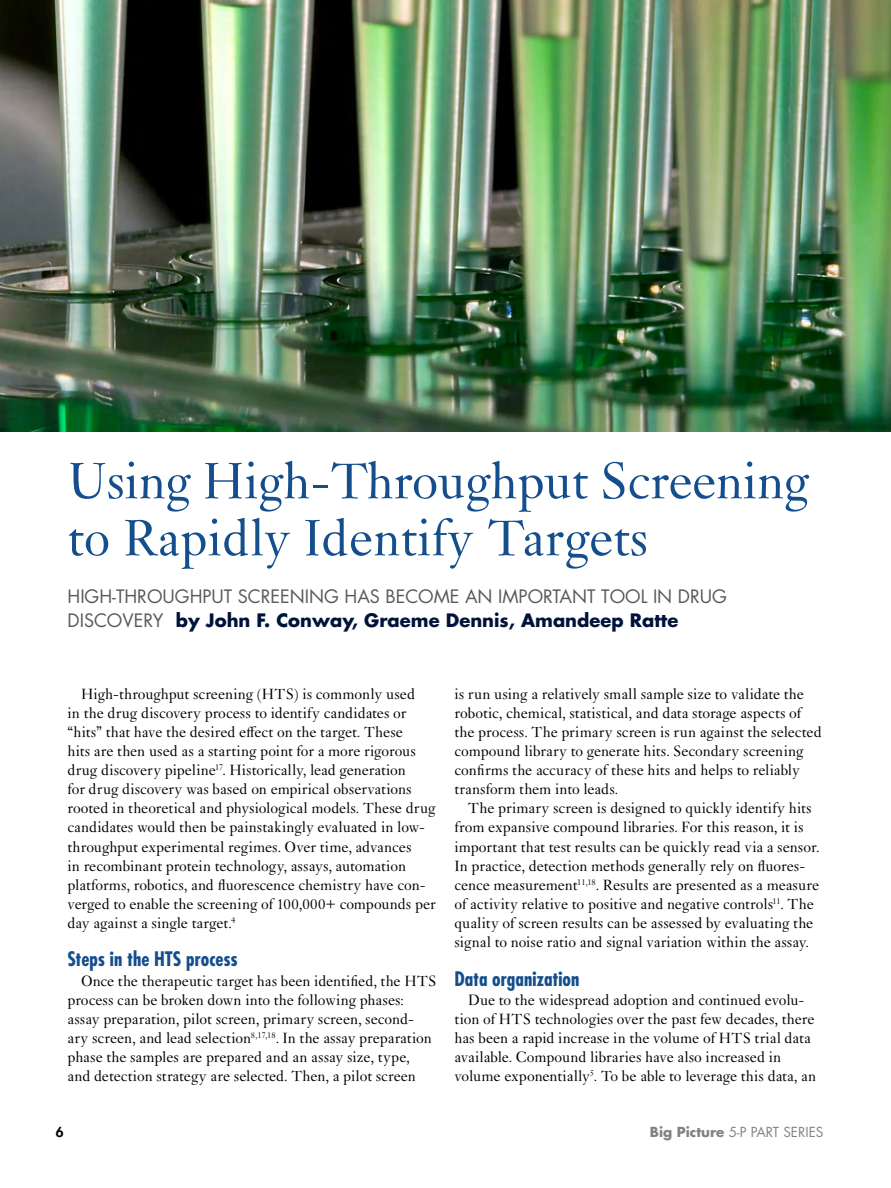
<style>
.page{position:relative;width:891px;height:1188px;background:#fff}
.page>*{position:absolute;margin:0;border:0;box-sizing:border-box;transform-origin:0 0}
.t1{font:54px/57px "Janson MT Std";letter-spacing:-.01em;color:#144e8c}
.t2{font:700 condensed 19.5px "Futura Std";letter-spacing:-.005em;color:#144e8c}
.t3{font:18px/24px "Futura Std";color:#58595b}
.t4{font:15.75px/19px "Janson MT Std";color:#000}
.t5{font:13.5px "Futura Std";color:#808285}
.t6{font:800 13.5px "Futura Std";color:#000}
.s1{font-weight:700;color:#00123b}
.s2{font-weight:700}
</style>
<div class="page">
<img style="left:0;top:0;width:891px;height:432px">
<h1 class="t1" style="left:68px;top:452px;width:743px">Using High-Throughput Screening to Rapidly Identify Targets</h1>
<p class="t3" style="left:68px;top:585px;width:661px">HIGH-THROUGHPUT SCREENING HAS BECOME AN IMPORTANT TOOL IN DRUG<br>DISCOVERY <span class="s1">by John F. Conway, Graeme Dennis, Amandeep Ratte</span></p>
<p class="t4" style="left:67px;top:684px;width:370px;text-indent:14px">High-throughput screening (HTS) is commonly used<br>in the drug discovery process to identify candidates or “hits” that have the desired effect on the target. These<br>hits are then used as a starting point for a more rigorous drug discovery pipeline<sup>17</sup>. Historically, lead generation<br>for drug discovery was based on empirical observations rooted in theoretical and physiological models. These drug candidates would then be painstakingly evaluated in low&shy;throughput experimental regimes. Over time, advances<br>in recombinant protein technology, assays, automation platforms, robotics, and fluorescence chemistry have con&shy;verged to enable the screening of 100,000+ compounds per day against a single target.<sup>4</sup></p>
<p class="t2" style="left:68px;top:947px;width:172px">Steps in the HTS process</p>
<p class="t4" style="left:68px;top:971px;width:370px;text-indent:13px">Once the therapeutic target has been identified, the HTS process can be broken down into the following phases: assay preparation, pilot screen, primary screen, second&shy;ary screen, and lead selection<sup>8,17,18</sup>. In the assay preparation phase the samples are prepared and an assay size, type, and detection strategy are selected. Then, a pilot screen</p>
<p class="t4" style="left:454px;top:684px;width:369px">is run using a relatively small sample size to validate the robotic, chemical, statistical, and data storage aspects of the process. The primary screen is run against the selected compound library to generate hits. Secondary screening confirms the accuracy of these hits and helps to reliably transform them into leads.</p>
<p class="t4" style="left:454px;top:799px;width:366px;text-indent:13px">The primary screen is designed to quickly identify hits from expansive compound libraries. For this reason, it is important that test results can be quickly read via a sensor.<br>In practice, detection methods generally rely on fluores&shy;cence measurement<sup>11,18</sup>. Results are presented as a measure of activity relative to positive and negative controls<sup>11</sup>. The quality of screen results can be assessed by evaluating the signal to noise ratio and signal variation within the assay.</p>
<p class="t2" style="left:454px;top:966px;width:126px">Data organization</p>
<p class="t4" style="left:455px;top:990px;width:363px;text-indent:13px">Due to the widespread adoption and continued evolu&shy;tion of HTS technologies over the past few decades, there has been a rapid increase in the volume of HTS trial data available. Compound libraries have also increased in volume exponentially<sup>5</sup>. To be able to leverage this data, an</p>
<p class="t6" style="left:56px;top:1123px;width:9px">6</p>
<p class="t5" style="left:650px;top:1123px;width:175px"><span class="s2">Big Picture</span> 5-P PART SERIES</p>
</div>
